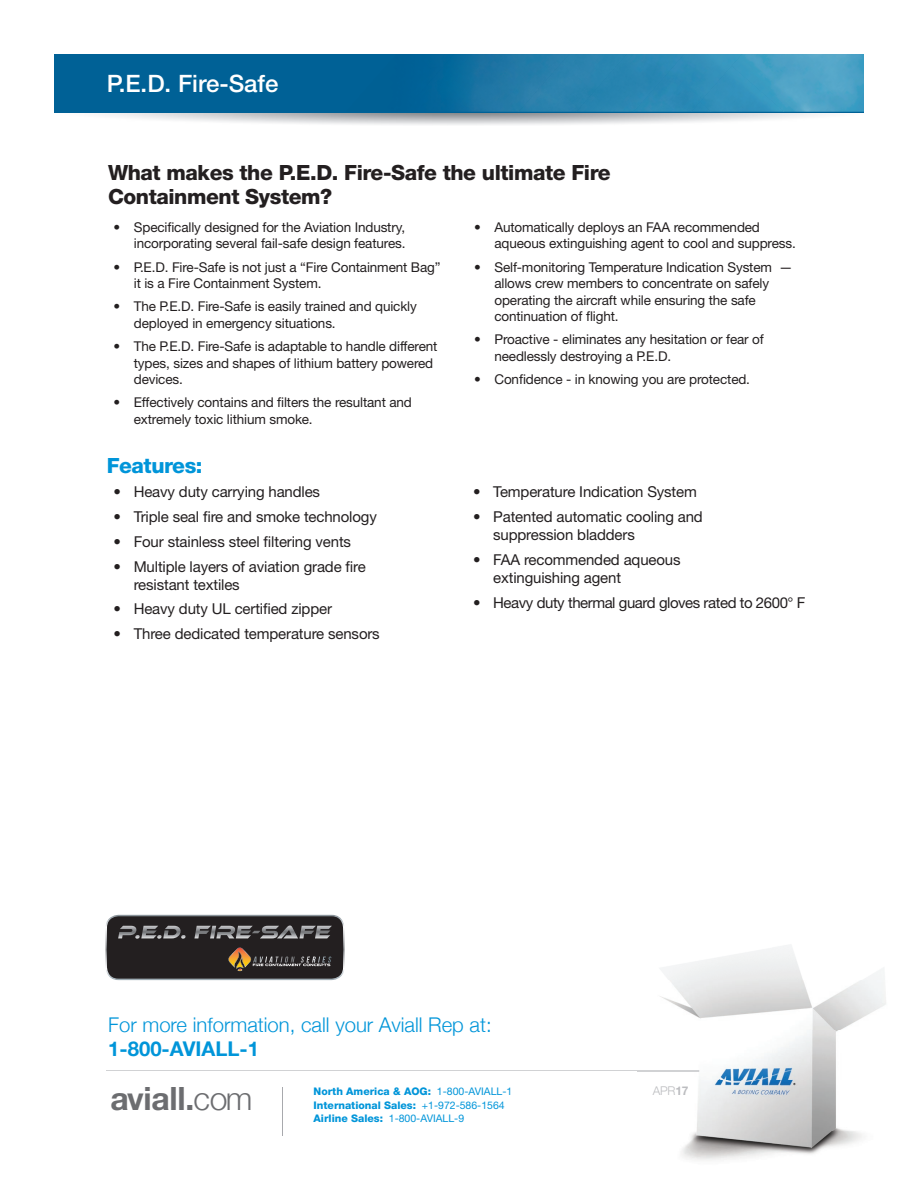
<style>
.page{position:relative;width:918px;height:1188px;background:#fff}
.page>*{position:absolute;margin:0;border:0;box-sizing:border-box;transform-origin:0 0}
.t1{font:700 31.95px "Helvetica Neue";letter-spacing:-.01em;color:#6c6d70}
.t2{font:500 24px "Helvetica Neue";color:#fff}
.t3{font:800 21px/24px "Helvetica Neue";letter-spacing:-.02em;color:#231f20}
.t4{font:800 21px "Helvetica Neue";letter-spacing:-.02em;color:#0095d9}
.t5{font:300 20.25px "Helvetica Neue";color:#0095d9}
.t6{font:700 20.25px "Helvetica Neue";color:#0095d9}
.t7{font:15px/18px "Helvetica Neue";letter-spacing:-.01em;color:#231f20}
.t8{font:15px "Helvetica Neue";letter-spacing:-.03em;color:#231f20}
.t9{font:13.5px/16.5px "Helvetica Neue";letter-spacing:-.01em;color:#231f20}
.t10{font:300 12px "Helvetica Neue";color:#bcbdc0}
.t11{font:800 10.5px/13.5px "Helvetica Neue";color:#0095d9}
.s1{font-weight:400}
.s2{font-weight:300}
.s3{font-weight:700}
</style>
<div class="page">
<img style="left:56px;top:112px;width:808px;height:13px">
<div style="left:54px;top:54px;width:810px;height:58px;background:#006196"></div>
<img style="left:742px;top:54px;width:122px;height:58px">
<img style="left:685px;top:54px;width:57px;height:58px">
<div style="left:627px;top:54px;width:58px;height:58px;background:#2a88b3"></div>
<img style="left:700px;top:65px;width:84px;height:47px">
<div style="left:570px;top:54px;width:57px;height:58px;background:#2883af"></div>
<img style="left:691px;top:102px;width:21px;height:10px">
<img style="left:454px;top:54px;width:116px;height:58px">
<hr style="left:107px;top:1070px;width:611px;height:1px;background:#d1d2d4">
<hr style="left:282px;top:1087px;width:1px;height:49px;background:#a8a9ad">
<img style="left:637px;top:945px;width:249px;height:216px">
<img style="left:637px;top:1070px;width:81px;height:1px">
<svg style="left:106px;top:915px;width:239px;height:65px;background:#3c3938"></svg>
<h2 class="t2" style="left:107px;top:69px;width:173px">P.E.D. Fire-Safe</h2>
<h3 class="t3" style="left:108px;top:161px;width:504px">What makes the P.E.D. Fire-Safe the ultimate Fire<br>Containment System?</h3>
<p class="t9" style="left:114px;top:219px;width:293px;text-align:right">• Specifically designed for the Aviation Industry, incorporating several fail-safe design features.</p>
<p class="t9" style="left:134px;top:258px;width:308px;text-indent:-20px">• P.E.D. Fire-Safe is not just a “Fire Containment Bag” it is a Fire Containment System.</p>
<p class="t9" style="left:134px;top:298px;width:285px;text-indent:-20px">• The P.E.D. Fire-Safe is easily trained and quickly deployed in emergency situations.</p>
<p class="t9" style="left:134px;top:338px;width:305px;text-indent:-20px">• The P.E.D. Fire-Safe is adaptable to handle different types, sizes and shapes of lithium battery powered devices.</p>
<p class="t9" style="left:134px;top:394px;width:280px;text-indent:-20px">• Effectively contains and filters the resultant and extremely toxic lithium smoke.</p>
<h3 class="t4" style="left:107px;top:453px;width:97px">Features:</h3>
<p class="t7" style="left:113px;top:483px;width:208px">• Heavy duty carrying handles</p>
<p class="t7" style="left:113px;top:508px;width:265px">• Triple seal fire and smoke technology</p>
<p class="t7" style="left:113px;top:532px;width:239px">• Four stainless steel filtering vents</p>
<p class="t7" style="left:134px;top:557px;width:234px;text-indent:-20px">• Multiple layers of aviation grade fire resistant textiles</p>
<p class="t7" style="left:113px;top:600px;width:220px">• Heavy duty UL certified zipper</p>
<p class="t7" style="left:113px;top:625px;width:268px">• Three dedicated temperature sensors</p>
<p class="t9" style="left:494px;top:219px;width:303px;text-indent:-20px">• Automatically deploys an FAA recommended aqueous extinguishing agent to cool and suppress.</p>
<p class="t9" style="left:494px;top:258px;width:300px;text-indent:-20px">• Self-monitoring Temperature Indication System — allows crew members to concentrate on safely operating the aircraft while ensuring the safe continuation of flight.</p>
<p class="t9" style="left:494px;top:331px;width:271px;text-indent:-20px">• Proactive - eliminates any hesitation or fear of needlessly destroying a P.E.D.</p>
<p class="t9" style="left:474px;top:371px;width:277px">• Confidence - in knowing you are protected.</p>
<p class="t7" style="left:473px;top:483px;width:225px">• Temperature Indication System</p>
<p class="t7" style="left:493px;top:508px;width:211px;text-indent:-20px">• Patented automatic cooling and suppression bladders</p>
<p class="t7" style="left:493px;top:550px;width:189px;text-indent:-20px">• FAA recommended aqueous extinguishing agent</p>
<p class="t8" style="left:473px;top:593px;width:334px">• Heavy duty thermal guard gloves rated to 2600° F</p>
<h3 class="t5" style="left:108px;top:1008px;width:385px">For more information, call your Aviall Rep at:</h3>
<h3 class="t6" style="left:108px;top:1033px;width:152px">1-800-AVIALL-1</h3>
<p class="t11" style="left:314px;top:1084px;width:200px">North America &amp; AOG: <span class="s1">1-800-AVIALL-1<br></span>International Sales: <span class="s1">+1-972-586-1564<br></span>Airline Sales: <span class="s1">1-800-AVIALL-9</span></p>
<h1 class="t1" style="left:111px;top:1074px;width:143px">aviall.<span class="s2">com</span></h1>
<p class="t10" style="left:653px;top:1081px;width:37px">APR<span class="s3">17</span></p>
</div>
